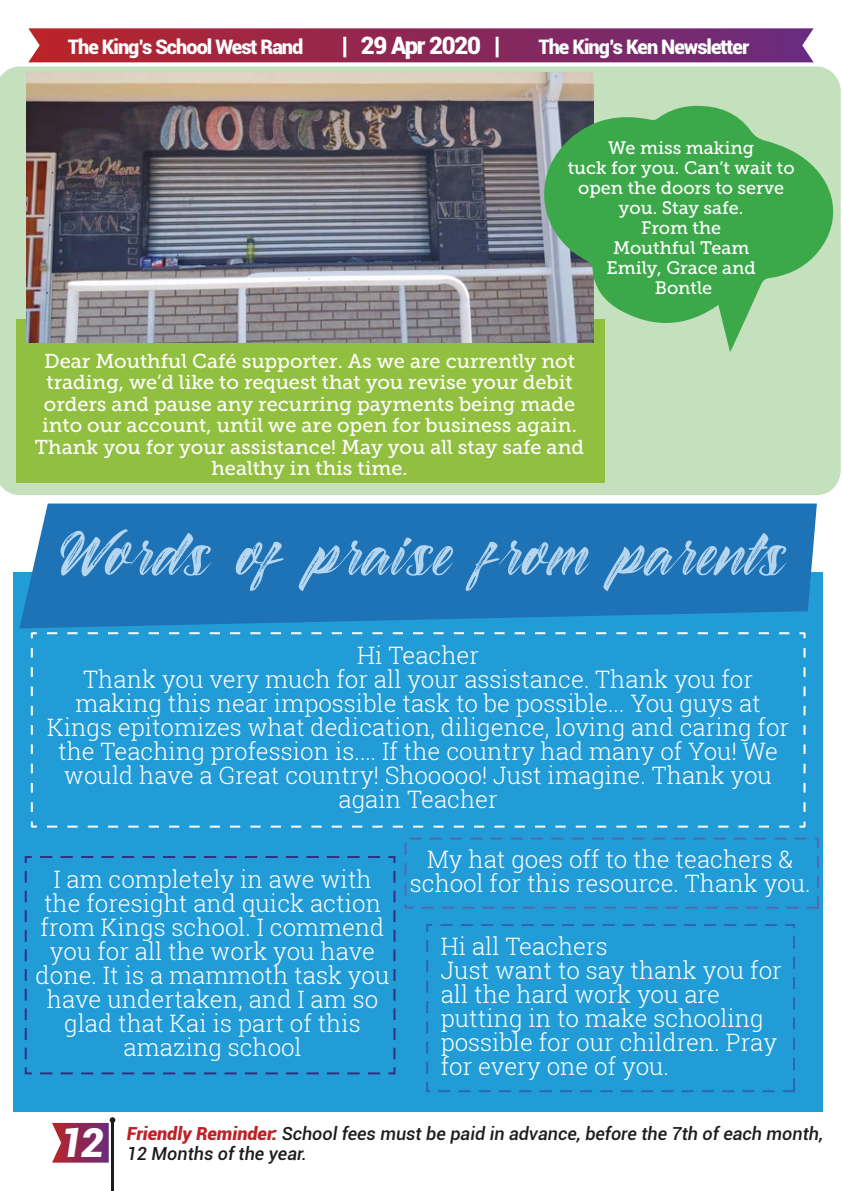
<style>
.page{position:relative;width:842px;height:1191px;background:#fff}
.page>*{position:absolute;margin:0;border:0;box-sizing:border-box;transform-origin:0 0}
.t1{font:52px "Braydon Script";color:#b6d6ef}
.t2{font:italic 900 40px "Roboto";color:#fff}
.t3{font:300 24px/24px "Roboto Slab";color:#fff;text-align:center}
.t4{font:900 24px "Roboto";letter-spacing:-.05em;color:#fff}
.t5{font:20px/21.6px "Museo Slab 500";color:#fff;text-align:center}
.t6{font:900 20px "Roboto";letter-spacing:-.05em;color:#fff}
.t7{font:18px/20px "Museo Slab 500";color:#fff;text-align:center}
.t8{font:italic 500 18px "Roboto";color:#1d1e1b}
.s1{font-weight:900;color:#bb2328}
</style>
<div class="page">
<div style="left:0;top:66px;width:841px;height:429px;background:#c4e0bd"></div>
<div style="left:13px;top:572px;width:810px;height:539px;background:#229cd7"></div>
<svg style="left:19px;top:503px;width:798px;height:125px;background:#2378b9"></svg>
<hr style="left:111px;top:1120px;width:3px;height:71px;background:#1d1c1a">
<svg style="left:52px;top:1117px;width:63px;height:45px"></svg>
<svg style="left:28px;top:28px;width:786px;height:34px;background:#912c58"></svg>
<svg style="left:30px;top:821px;width:759px;height:7px"></svg>
<svg style="left:30px;top:632px;width:7px;height:180px"></svg>
<svg style="left:47px;top:632px;width:759px;height:7px"></svg>
<svg style="left:799px;top:648px;width:7px;height:180px"></svg>
<svg style="left:24px;top:1067px;width:355px;height:8px"></svg>
<svg style="left:24px;top:856px;width:8px;height:202px"></svg>
<svg style="left:41px;top:856px;width:355px;height:7px"></svg>
<svg style="left:388px;top:872px;width:8px;height:203px"></svg>
<div style="left:426px;top:924px;width:369px;height:168px;border:2px dashed #2869b1"></div>
<div style="left:404px;top:837px;width:415px;height:71px;border:2px dashed #5169b0"></div>
<div style="left:16px;top:319px;width:588px;height:164px;background:#91bf3f"></div>
<img style="left:26px;top:72px;width:568px;height:271px">
<svg style="left:534px;top:106px;width:307px;height:246px;background:#69b471"></svg>
<p class="t6" style="left:68px;top:32px;width:237px">The King’s School West Rand</p>
<p class="t4" style="left:342px;top:28px;width:160px">| 29 Apr 2020 |</p>
<p class="t6" style="left:538px;top:32px;width:212px">The King’s Ken Newsletter</p>
<p class="t7" style="left:568px;top:138px;width:228px">We miss making<br>tuck for you. Can’t wait to open the doors to serve you. Stay safe.<br>From the<br>Mouthful Team<br>Emily, Grace and<br>Bontle</p>
<p class="t5" style="left:35px;top:350px;width:551px">Dear Mouthful Café supporter. As we are currently not trading, we’d like to request that you revise your debit orders and pause any recurring payments being made into our account, until we are open for business again.<br>Thank you for your assistance! May you all stay safe and healthy in this time.</p>
<h1 class="t1" style="left:64px;top:516px;width:725px">Words of praise from parents</h1>
<p class="t3" style="left:47px;top:642px;width:744px">Hi Teacher<br>Thank you very much for all your assistance. Thank you for making this near impossible task to be possible... You guys at Kings epitomizes what dedication, diligence, loving and caring for the Teaching profession is.... If the country had many of You! We would have a Great country! Shooooo! Just imagine. Thank you again Teacher</p>
<p class="t3" style="left:36px;top:866px;width:355px">I am completely in awe with the foresight and quick action from Kings school. I commend you for all the work you have done. It is a mammoth task you have undertaken, and I am so glad that Kai is part of this amazing school</p>
<p class="t3" style="left:410px;top:847px;width:402px">My hat goes off to the teachers &amp; school for this resource. Thank you.</p>
<p class="t3" style="left:441px;top:934px;width:343px;text-align:left">Hi all Teachers<br>Just want to say thank you for all the hard work you are putting in to make schooling possible for our children. Pray for every one of you.</p>
<h2 class="t2" style="left:60px;top:1114px;width:46px">12</h2>
<p class="t8" style="left:127px;top:1120px;width:698px"><span class="s1">Friendly Reminder:</span> School fees must be paid in advance, before the 7th of each month,</p>
<p class="t8" style="left:127px;top:1140px;width:182px">12 Months of the year.</p>
</div>
